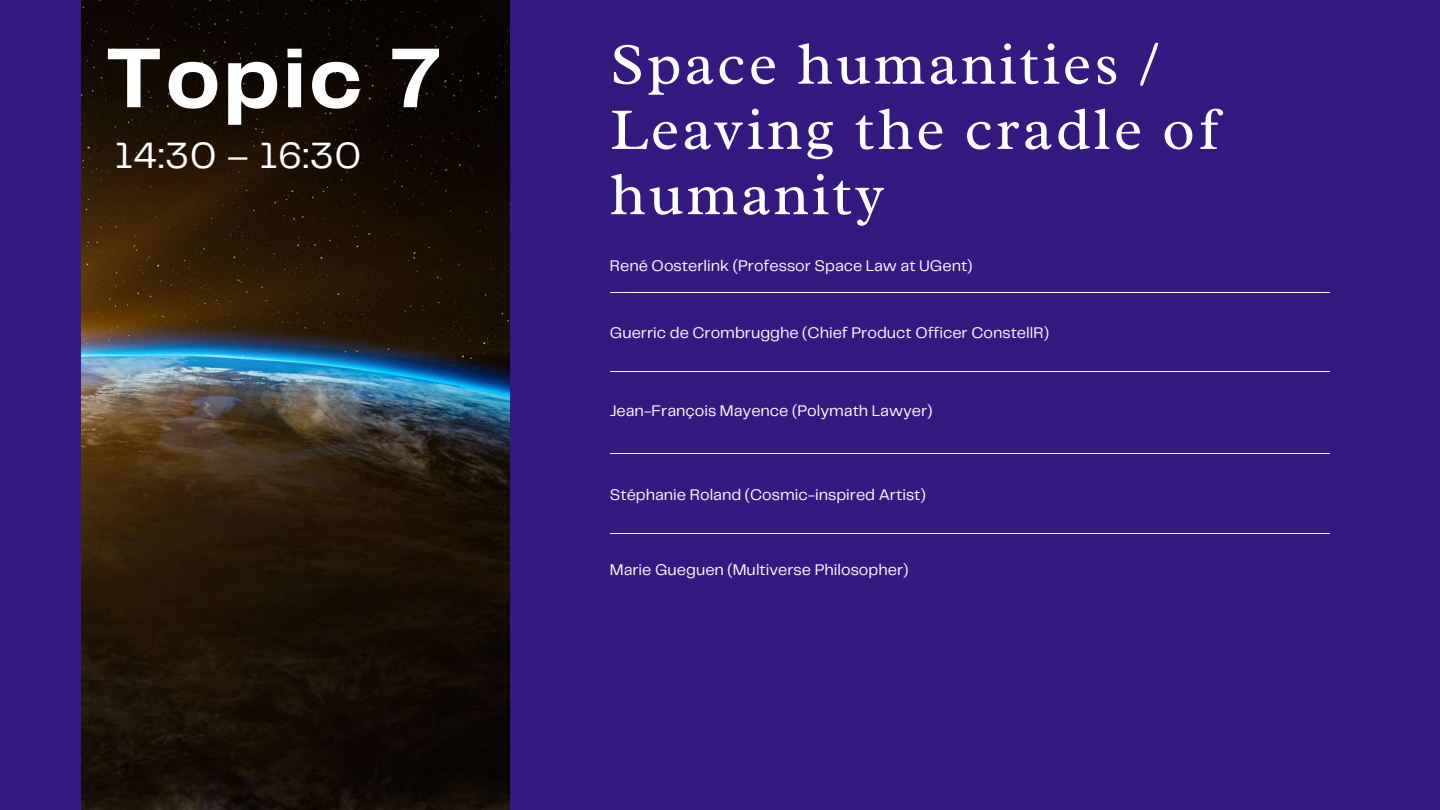
<style>
.page{position:relative;width:1440px;height:810px;background:#341980}
.page>*{position:absolute;margin:0;border:0;box-sizing:border-box;transform-origin:0 0}
.t1{font:700 88px "Telegraf";letter-spacing:.03em;color:#fff}
.t2{font:60px/65.2px "Radley";letter-spacing:.05em;color:#fff}
.t3{font:38px "Telegraf";letter-spacing:.03em;color:#fff}
.t4{font:16px "Telegraf";color:#fff}
</style>
<div class="page">
<img style="left:81px;top:0;width:428px;height:810px">
<hr style="left:610px;top:292px;width:719px;height:1px;background:#f6f6f6">
<hr style="left:610px;top:453px;width:719px;height:1px;background:#f6f6f6">
<hr style="left:610px;top:371px;width:719px;height:1px;background:#f6f6f6">
<hr style="left:610px;top:533px;width:719px;height:1px;background:#f6f6f6">
<h1 class="t1" style="left:105px;top:40px;width:338px">Topic 7</h1>
<h3 class="t3" style="left:115px;top:139px;width:248px">14:30 – 16:30</h3>
<h2 class="t2" style="left:610px;top:31px;width:611px">Space humanities /<br>Leaving the cradle of humanity</h2>
<p class="t4" style="left:610px;top:259px;width:364px">René Oosterlink (Professor Space Law at UGent)</p>
<p class="t4" style="left:610px;top:326px;width:441px">Guerric de Crombrugghe (Chief Product Officer ConstellR)</p>
<p class="t4" style="left:610px;top:404px;width:324px">Jean-François Mayence (Polymath Lawyer)</p>
<p class="t4" style="left:610px;top:488px;width:317px">Stéphanie Roland (Cosmic-inspired Artist)</p>
<p class="t4" style="left:610px;top:563px;width:300px">Marie Gueguen (Multiverse Philosopher)</p>
</div>
